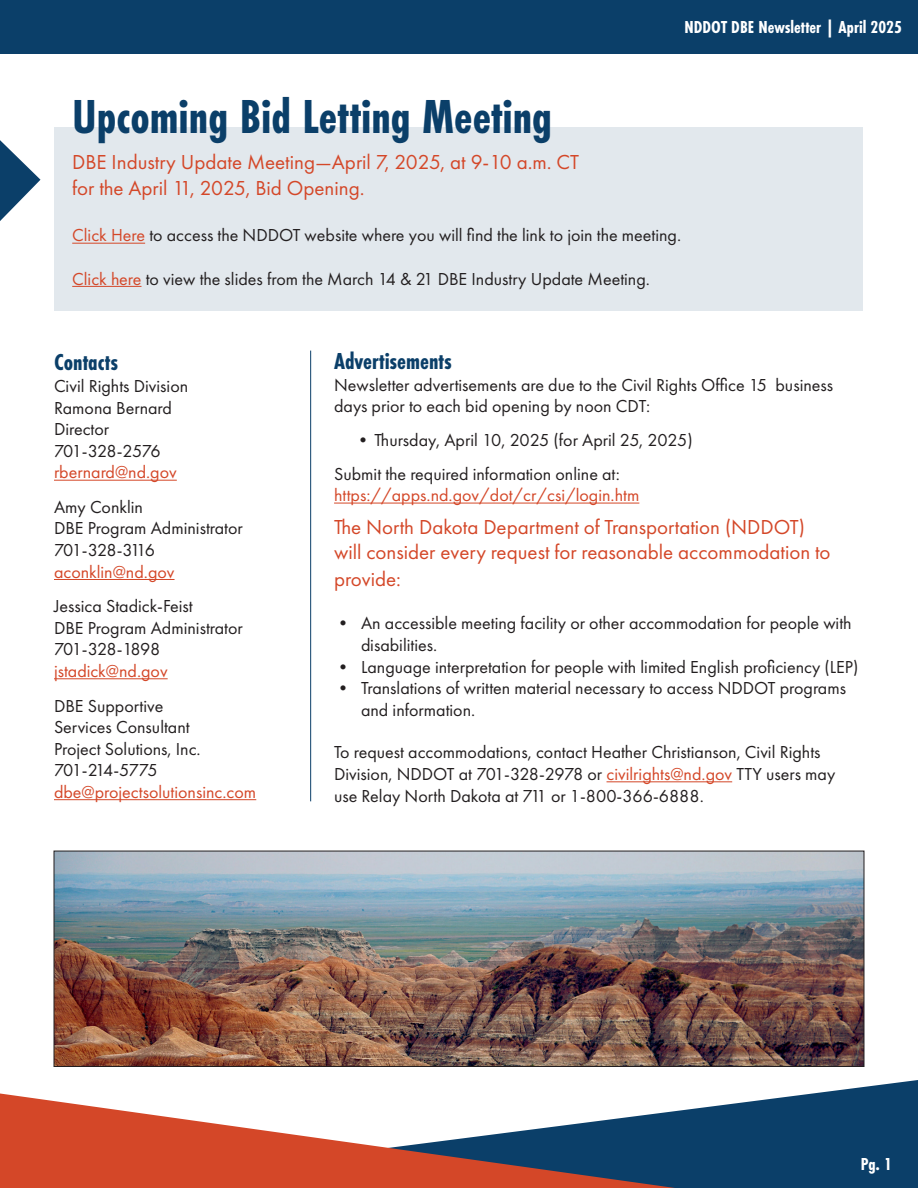
<style>
.page{position:relative;width:918px;height:1188px;background:#fff}
.page>*{position:absolute;margin:0;border:0;box-sizing:border-box;transform-origin:0 0}
.Heading_1{font:700 49.5px "Futura PT Cond";color:#0b3f69}
.Heading_1-2{font:700 24px "Futura PT Cond";color:#0b3f69}
.Article_Heading_3{font:700 24px "Futura PT Cond";color:#0b3f69}
.Article_Heading_3-2{font:21px/26.1px "Futura PT";color:#d44728}
.Article_Heading_4{font:21px "Futura PT";color:#d44728}
.Paragraph_Copy{font:18px/21.6px "Futura PT";color:#231f20}
.Paragraph_Copy-2{font:18px/21.6px "Futura PT";color:#d44728}
.t1{font:700 18px "Futura PT Cond";color:#fff}
.Paragraph_Copy-3{font:18px "Futura PT";letter-spacing:-.05em;color:#231f20}
.Paragraph_Copy-4{font:18px "Futura PT";letter-spacing:-.1em;color:#231f20}
.Paragraph_Copy-5{font:18px "Futura PT";letter-spacing:-.09em;color:#231f20}
.s1{color:#d44728}
.s2{color:#231f20}
</style>
<div class="page">
<svg style="left:675px;top:1080px;width:243px;height:108px;background:#2e5a7e"></svg>
<svg style="left:0;top:1094px;width:675px;height:94px;fill:#d44728"></svg>
<div style="left:0;top:1px;width:918px;height:53px;background:#0b3f69"></div>
<svg style="left:0;top:140px;width:40px;height:81px"></svg>
<div style="left:55px;top:127px;width:808px;height:184px;background:#e2e8ed"></div>
<hr style="left:607px;top:781px;width:125px;height:1px;background:#d44728">
<hr style="left:54px;top:480px;width:123px;height:1px;background:#d44728">
<hr style="left:54px;top:579px;width:121px;height:1px;background:#d44728">
<hr style="left:54px;top:678px;width:114px;height:1px;background:#d44728">
<hr style="left:54px;top:799px;width:202px;height:1px;background:#d44728">
<hr style="left:334px;top:503px;width:305px;height:1px;background:#d44728">
<hr style="left:310px;top:351px;width:1px;height:450px;background:#0b3f69">
<hr style="left:72px;top:243px;width:73px;height:1px;background:#d44728">
<hr style="left:72px;top:286px;width:70px;height:1px;background:#d44728">
<img style="left:56px;top:853px;width:806px;height:212px">
<div style="left:54px;top:851px;width:810px;height:216px;border:1px solid #231f20"></div>
<p class="Heading_1" style="left:72px;top:88px;width:481px">Upcoming Bid Letting Meeting</p>
<p class="t1" style="left:684px;top:17px;width:219px">NDDOT DBE Newsletter | April 2025</p>
<p class="Article_Heading_4" style="left:72px;top:150px;width:508px">DBE Industry Update Meeting—April 7, 2025, at 9-10 a.m. CT</p>
<p class="Article_Heading_4" style="left:72px;top:175px;width:294px">for the April 11, 2025, Bid Opening.</p>
<p class="Paragraph_Copy" style="left:72px;top:224px;width:610px"><span class="s1">Click Here</span> to access the NDDOT website where you will find the link to join the meeting.</p>
<p class="Paragraph_Copy" style="left:72px;top:268px;width:579px"><span class="s1">Click here</span> to view the slides from the March 14 &amp; 21 DBE Industry Update Meeting.</p>
<p class="Article_Heading_3" style="left:54px;top:349px;width:66px">Contacts</p>
<p class="Paragraph_Copy" style="left:54px;top:375px;width:136px">Civil Rights Division</p>
<p class="Paragraph_Copy" style="left:54px;top:397px;width:120px">Ramona Bernard</p>
<p class="Paragraph_Copy" style="left:54px;top:418px;width:57px">Director</p>
<p class="Paragraph_Copy-3" style="left:54px;top:440px;width:108px">701-328-2576</p>
<p class="Paragraph_Copy-2" style="left:54px;top:462px;width:124px">rbernard@nd.gov</p>
<p class="Paragraph_Copy" style="left:54px;top:496px;width:91px">Amy Conklin</p>
<p class="Paragraph_Copy" style="left:54px;top:518px;width:190px">DBE Program Administrator</p>
<p class="Paragraph_Copy-4" style="left:54px;top:539px;width:102px">701-328-3116</p>
<p class="Paragraph_Copy-2" style="left:54px;top:561px;width:122px">aconklin@nd.gov</p>
<p class="Paragraph_Copy" style="left:54px;top:595px;width:140px">Jessica Stadick-Feist</p>
<p class="Paragraph_Copy" style="left:54px;top:617px;width:190px">DBE Program Administrator</p>
<p class="Paragraph_Copy-3" style="left:54px;top:639px;width:108px">701-328-1898</p>
<p class="Paragraph_Copy-2" style="left:54px;top:660px;width:115px">jstadick@nd.gov</p>
<p class="Paragraph_Copy" style="left:54px;top:695px;width:137px">DBE Supportive<br>Services Consultant</p>
<p class="Paragraph_Copy" style="left:54px;top:738px;width:148px">Project Solutions, Inc.</p>
<p class="Paragraph_Copy-5" style="left:54px;top:760px;width:105px">701-214-5775</p>
<p class="Paragraph_Copy-2" style="left:54px;top:781px;width:204px">dbe@projectsolutionsinc.com</p>
<p class="Heading_1-2" style="left:334px;top:347px;width:119px">Advertisements</p>
<p class="Paragraph_Copy" style="left:334px;top:374px;width:501px">Newsletter advertisements are due to the Civil Rights Office 15 business days prior to each bid opening by noon CDT:</p>
<p class="Paragraph_Copy" style="left:354px;top:429px;width:340px">•Thursday, April 10, 2025 (for April 25, 2025)</p>
<p class="Paragraph_Copy-2" style="left:334px;top:463px;width:307px"><span class="s2">Submit the required information online at: </span>https://apps.nd.gov/dot/cr/csi/login.htm</p>
<p class="Article_Heading_3-2" style="left:334px;top:514px;width:498px">The North Dakota Department of Transportation (NDDOT) will consider every request for reasonable accommodation to provide:</p>
<p class="Paragraph_Copy" style="left:361px;top:613px;width:492px;text-indent:-27px">• An accessible meeting facility or other accommodation for people with disabilities.</p>
<p class="Paragraph_Copy" style="left:334px;top:656px;width:526px">• Language interpretation for people with limited English proficiency (LEP)</p>
<p class="Paragraph_Copy" style="left:361px;top:677px;width:487px;text-indent:-27px">• Translations of written material necessary to access NDDOT programs and information.</p>
<p class="Paragraph_Copy" style="left:334px;top:742px;width:503px">To request accommodations, contact Heather Christianson, Civil Rights<br>Division, NDDOT at 701-328-2978 or <span class="s1">civilrights@nd.gov</span> TTY users may use Relay North Dakota at 711 or 1-800-366-6888.</p>
<p class="t1" style="left:861px;top:1154px;width:33px">Pg. 1</p>
</div>
